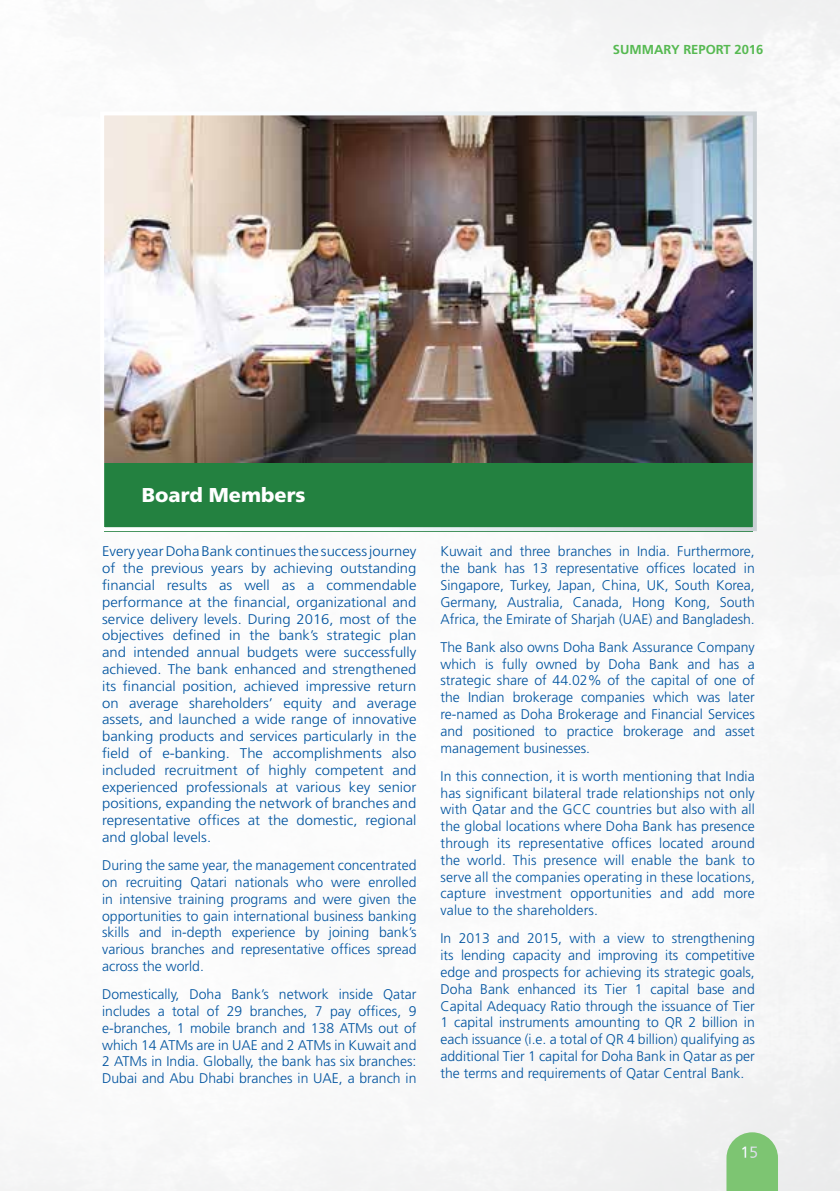
<style>
.page{position:relative;width:840px;height:1191px;background:#fff}
.page>*{position:absolute;margin:0;border:0;box-sizing:border-box;transform-origin:0 0}
.t1{font:900 20px "Frutiger CE";color:#fff}
.t2{font:16px "Frutiger";color:#fff}
.t3{font:300 14px/16.8px "Frutiger LT";color:#00539f;text-align:justify}
.t4{font:300 14px/16.8px "Frutiger LT";color:#00539f;text-align:justify;scale:1.06 1}
.t5{font:700 13px "Frutiger CE";color:#56b951}
</style>
<div class="page">
<img style="left:0;top:0;width:839px;height:1191px">
<svg style="left:726px;top:1132px;width:51px;height:59px;background:#88c97e"></svg>
<div style="left:104px;top:460px;width:648px;height:71px;background:#238140"></div>
<img style="left:105px;top:116px;width:646px;height:347px">
<div style="left:100px;top:111px;width:656px;height:420px;border:4px solid #fff"></div>
<p class="t5" style="left:612px;top:42px;width:152px">SUMMARY REPORT 2016</p>
<h1 class="t1" style="left:142px;top:483px;width:165px">Board Members</h1>
<p class="t4" style="left:102px;top:543px;width:298px">Every year Doha Bank continues the success journey of the previous years by achieving outstanding financial results as well as a commendable performance at the financial, organizational and service delivery levels. During 2016, most of the objectives defined in the bank’s strategic plan and intended annual budgets were successfully achieved. The bank enhanced and strengthened its financial position, achieved impressive return on average shareholders’ equity and average assets, and launched a wide range of innovative banking products and services particularly in the field of e-banking. The accomplishments also included recruitment of highly competent and experienced professionals at various key senior positions, expanding the network of branches and representative offices at the domestic, regional and global levels.</p>
<p class="t3" style="left:102px;top:857px;width:316px">During the same year, the management concentrated on recruiting Qatari nationals who were enrolled in intensive training programs and were given the opportunities to gain international business banking skills and in-depth experience by joining bank’s various branches and representative offices spread across the world.</p>
<p class="t3" style="left:102px;top:986px;width:316px">Domestically, Doha Bank’s network inside Qatar includes a total of 29 branches, 7 pay offices, 9 e-branches, 1 mobile branch and 138 ATMs out of which 14 ATMs are in UAE and 2 ATMs in Kuwait and 2 ATMs in India. Globally, the bank has six branches:<br>Dubai and Abu Dhabi branches in UAE, a branch in</p>
<p class="t3" style="left:440px;top:543px;width:316px">Kuwait and three branches in India. Furthermore, the bank has 13 representative offices located in Singapore, Turkey, Japan, China, UK, South Korea, Germany, Australia, Canada, Hong Kong, South Africa, the Emirate of Sharjah (UAE) and Bangladesh.</p>
<p class="t3" style="left:440px;top:638px;width:315px">The Bank also owns Doha Bank Assurance Company which is fully owned by Doha Bank and has a strategic share of 44.02% of the capital of one of the Indian brokerage companies which was later re-named as Doha Brokerage and Financial Services and positioned to practice brokerage and asset management businesses.</p>
<p class="t3" style="left:440px;top:767px;width:316px">In this connection, it is worth mentioning that India has significant bilateral trade relationships not only with Qatar and the GCC countries but also with all the global locations where Doha Bank has presence through its representative offices located around the world. This presence will enable the bank to serve all the companies operating in these locations, capture investment opportunities and add more value to the shareholders.</p>
<p class="t3" style="left:440px;top:930px;width:316px">In 2013 and 2015, with a view to strengthening its lending capacity and improving its competitive edge and prospects for achieving its strategic goals, Doha Bank enhanced its Tier 1 capital base and Capital Adequacy Ratio through the issuance of Tier 1 capital instruments amounting to QR 2 billion in each issuance (i.e. a total of QR 4 billion) qualifying as additional Tier 1 capital for Doha Bank in Qatar as per the terms and requirements of Qatar Central Bank.</p>
<p class="t2" style="left:739px;top:1142px;width:19px">15</p>
</div>
